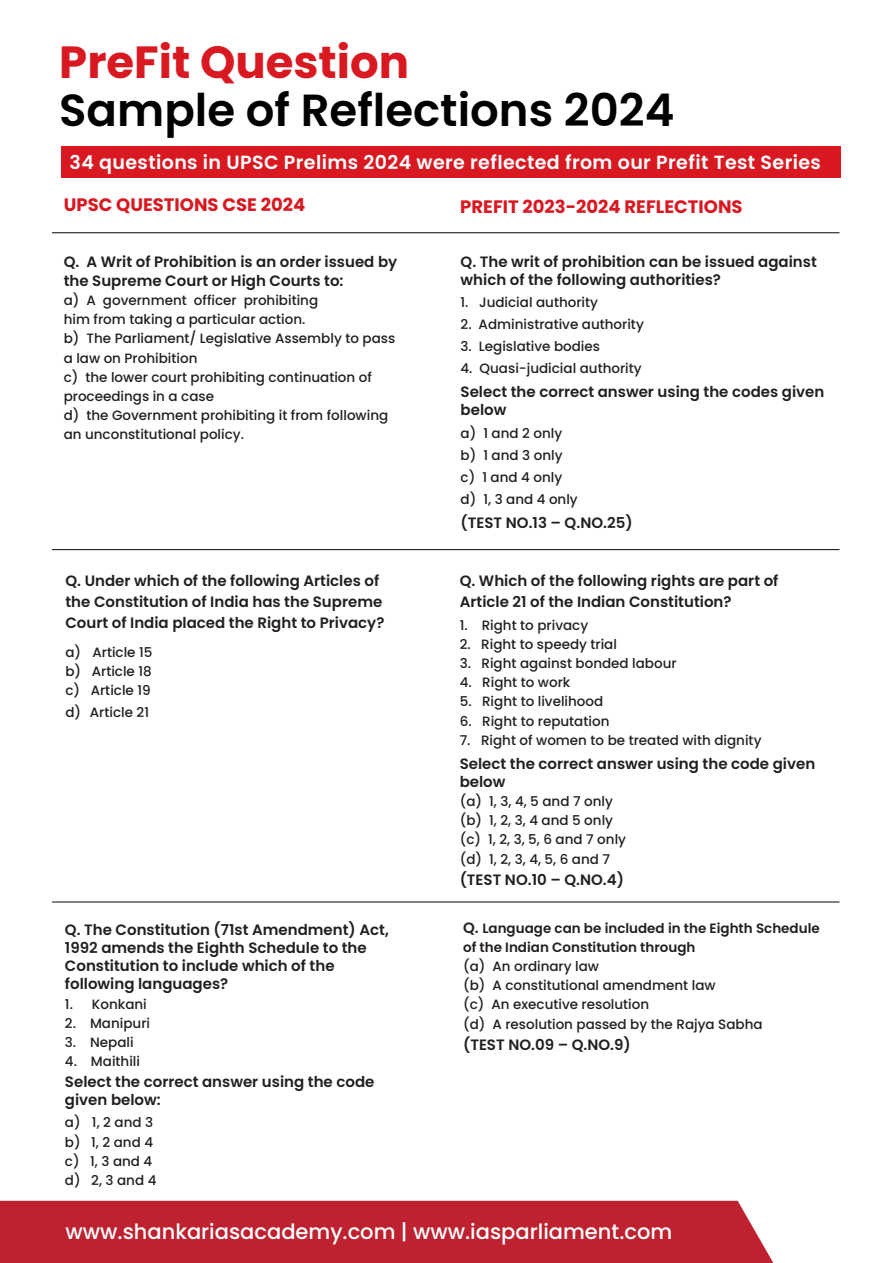
<style>
.page{position:relative;width:893px;height:1263px;background:#fff}
.page>*{position:absolute;margin:0;border:0;box-sizing:border-box;transform-origin:0 0}
.t1{font:600 45px "Poppins";color:#000}
.t2{font:700 45px "Poppins";color:#d81921}
.t3{font:500 21px "Poppins";color:#fff}
.t4{font:600 19.05px "Poppins";letter-spacing:.02em;color:#fff}
.t5{font:700 18px "Poppins";color:#d81921}
.t6{font:600 15px/18px "Poppins";color:#231f20}
.t7{font:500 13.5px/19.2px "Poppins";color:#231f20}
.t8{font:600 13.5px/19.2px "Poppins";color:#231f20}
.s1{font-size:15px}
</style>
<div class="page">
<div style="left:0;top:1201px;width:773px;height:62px;background:#be2130"></div>
<div style="left:62px;top:146px;width:779px;height:32px;background:#d81921"></div>
<hr style="left:52px;top:549px;width:787px;height:1px;background:#231f20">
<hr style="left:52px;top:901px;width:787px;height:1px;background:#231f20">
<hr style="left:52px;top:232px;width:787px;height:1px;background:#231f20">
<h1 class="t2" style="left:59px;top:36px;width:351px">PreFit Question</h1>
<h1 class="t1" style="left:59px;top:84px;width:617px">Sample of Reflections 2024</h1>
<h3 class="t4" style="left:70px;top:151px;width:753px">34 questions in UPSC Prelims 2024 were reflected from our Prefit Test Series</h3>
<h3 class="t5" style="left:64px;top:194px;width:243px">UPSC QUESTIONS CSE 2024</h3>
<h3 class="t5" style="left:460px;top:196px;width:284px">PREFIT 2023-2024 REFLECTIONS</h3>
<p class="t6" style="left:64px;top:252px;width:335px;line-height:19.2px">Q. A Writ of Prohibition is an order issued by the Supreme Court or High Courts to:</p>
<p class="t7" style="left:64px;top:291px;width:333px">a) A government officer prohibiting<br>him from taking a particular action.<br>b) The Parliament/ Legislative Assembly to pass a law on Prohibition<br>c) the lower court prohibiting continuation of proceedings in a case<br>d) the Government prohibiting it from following an unconstitutional policy.</p>
<p class="t6" style="left:65px;top:571px;width:320px;line-height:21px">Q. Under which of the following Articles of the Constitution of India has the Supreme<br>Court of India placed the Right to Privacy?</p>
<p class="t7" style="left:65px;top:642px;width:89px;text-align:justify">a) Article 15 b) Article 18 c) Article 19</p>
<p class="t7" style="left:65px;top:703px;width:85px">d) Article 21</p>
<p class="t6" style="left:65px;top:921px;width:325px">Q. The Constitution (71st Amendment) Act, 1992 amends the Eighth Schedule to the Constitution to include which of the following languages?</p>
<p class="t7" style="left:65px;top:994px;width:83px">1. Konkani</p>
<p class="t7" style="left:65px;top:1013px;width:87px">2. Manipuri</p>
<p class="t7" style="left:65px;top:1033px;width:70px">3. Nepali</p>
<p class="t7" style="left:65px;top:1052px;width:77px">4. Maithili</p>
<p class="t6" style="left:65px;top:1073px;width:311px">Select the correct answer using the code given below:</p>
<p class="t7" style="left:65px;top:1113px;width:93px">a) 1, 2 and 3 b) 1, 2 and 4 c) 1, 3 and 4 d) 2, 3 and 4</p>
<p class="t6" style="left:461px;top:252px;width:358px">Q. The writ of prohibition can be issued against which of the following authorities?</p>
<p class="t7" style="left:461px;top:293px;width:139px">1. Judicial authority</p>
<p class="t7" style="left:461px;top:315px;width:185px">2. Administrative authority</p>
<p class="t7" style="left:461px;top:337px;width:141px">3. Legislative bodies</p>
<p class="t7" style="left:461px;top:359px;width:183px">4. Quasi-judicial authority</p>
<p class="t6" style="left:461px;top:383px;width:365px">Select the correct answer using the codes given below</p>
<p class="t7" style="left:461px;top:422px;width:119px;line-height:22.2px">a) 1 and 2 only b) 1 and 3 only c) 1 and 4 only d) 1, 3 and 4 only</p>
<p class="t6" style="left:461px;top:514px;width:174px">(TEST NO.13 – Q.NO.25)</p>
<p class="t6" style="left:460px;top:571px;width:320px;line-height:21px">Q. Which of the following rights are part of<br>Article 21 of the Indian Constitution?</p>
<p class="t7" style="left:460px;top:615px;width:130px">1. Right to privacy</p>
<p class="t7" style="left:460px;top:635px;width:159px">2. Right to speedy trial</p>
<p class="t7" style="left:460px;top:654px;width:218px">3. Right against bonded labour</p>
<p class="t7" style="left:460px;top:673px;width:112px">4. Right to work</p>
<p class="t7" style="left:460px;top:692px;width:145px">5. Right to livelihood</p>
<p class="t7" style="left:460px;top:711px;width:151px">6. Right to reputation</p>
<p class="t7" style="left:460px;top:730px;width:303px">7. Right of women to be treated with dignity</p>
<p class="t6" style="left:460px;top:755px;width:357px">Select the correct answer using the code given below</p>
<p class="t7" style="left:460px;top:792px;width:168px">(a) 1, 3, 4, 5 and 7 only (b) 1, 2, 3, 4 and 5 only (c) 1, 2, 3, 5, 6 and 7 only (d) 1, 2, 3, 4, 5, 6 and 7</p>
<p class="t6" style="left:460px;top:870px;width:166px">(TEST NO.10 – Q.NO.4)</p>
<p class="t8" style="left:463px;top:918px;width:358px"><span class="s1">Q.</span> Language can be included in the Eighth Schedule of the Indian Constitution through</p>
<p class="t7" style="left:463px;top:957px;width:301px">(a) An ordinary law<br>(b) A constitutional amendment law<br>(c) An executive resolution<br>(d) A resolution passed by the Rajya Sabha</p>
<p class="t6" style="left:463px;top:1035px;width:169px">(TEST NO.09 – Q.NO.9)</p>
<h2 class="t3" style="left:66px;top:1219px;width:608px">www.shankariasacademy.com | www.iasparliament.com</h2>
</div>
